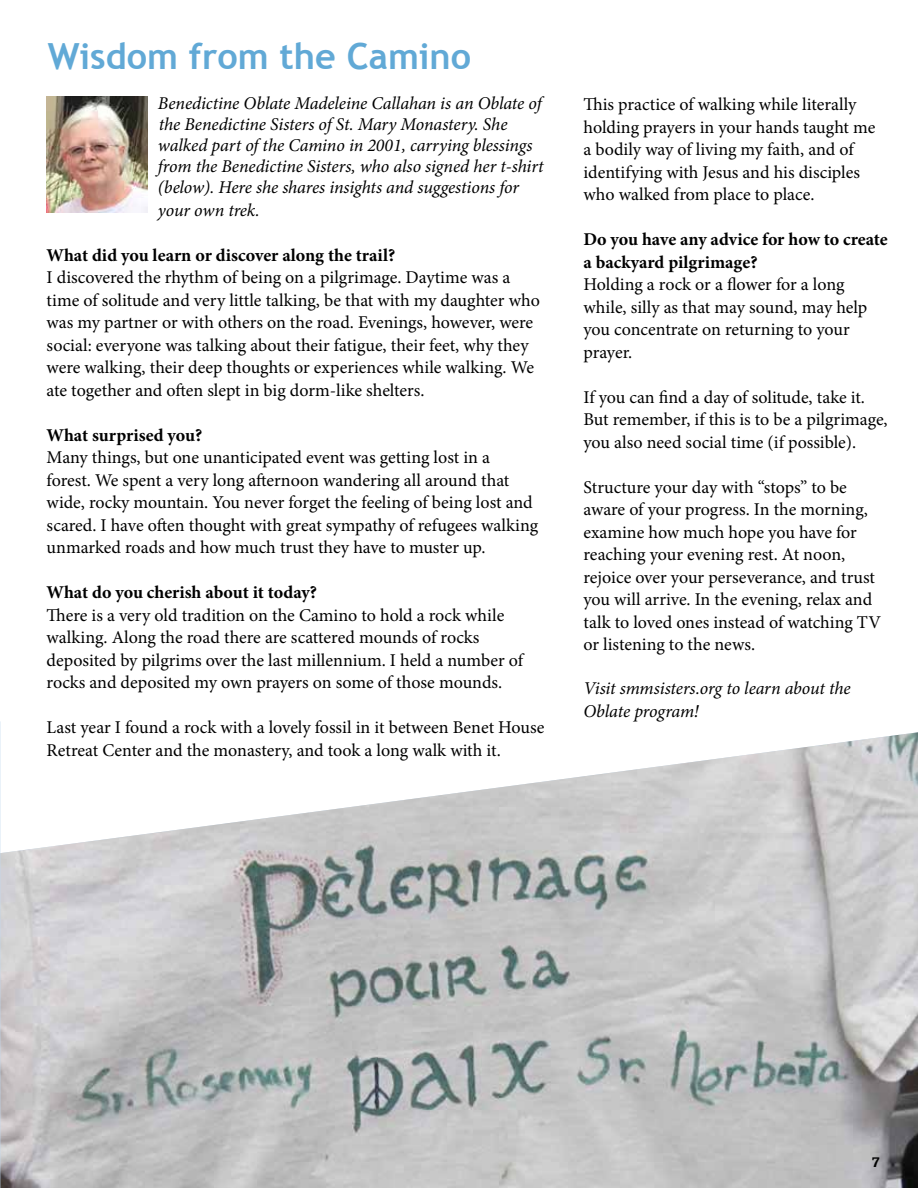
<style>
.page{position:relative;width:918px;height:1188px;background:#fff}
.page>*{position:absolute;margin:0;border:0;box-sizing:border-box;transform-origin:0 0}
.t1{font:700 36px "Trebuchet MS";color:#61a9d6}
.t2{font:18px/22.5px "Minion Pro";color:#000}
.t3{font:italic 18px/21.3px "Minion Pro";letter-spacing:-.01em;color:#000}
.t4{font:700 18px/22.5px "Minion Pro";color:#000}
.t5{font:700 15px "Kameron";color:#000}
</style>
<div class="page">
<img style="left:1px;top:732px;width:917px;height:456px">
<svg style="left:0;top:721px;width:1px;height:467px"></svg>
<img style="left:47px;top:96px;width:100px;height:117px">
<h1 class="t1" style="left:48px;top:33px;width:425px">Wisdom from the Camino</h1>
<p class="t3" style="left:158px;top:93px;width:387px">Benedictine Oblate Madeleine Callahan is an Oblate of the Benedictine Sisters of St. Mary Monastery. She walked part of the Camino in 2001, carrying blessings from the Benedictine Sisters, who also signed her t-shirt (below). Here she shares insights and suggestions for your own trek.</p>
<p class="t4" style="left:47px;top:243px;width:350px">What did you learn or discover along the trail?</p>
<p class="t2" style="left:47px;top:266px;width:495px">I discovered the rhythm of being on a pilgrimage. Daytime was a time of solitude and very little talking, be that with my daughter who was my partner or with others on the road. Evenings, however, were social: everyone was talking about their fatigue, their feet, why they were walking, their deep thoughts or experiences while walking. We ate together and often slept in big dorm-like shelters.</p>
<p class="t4" style="left:47px;top:423px;width:157px">What surprised you?</p>
<p class="t2" style="left:47px;top:446px;width:493px">Many things, but one unanticipated event was getting lost in a forest. We spent a very long afternoon wandering all around that wide, rocky mountain. You never forget the feeling of being lost and scared. I have often thought with great sympathy of refugees walking unmarked roads and how much trust they have to muster up.</p>
<p class="t4" style="left:47px;top:581px;width:272px">What do you cherish about it today?</p>
<p class="t2" style="left:47px;top:604px;width:478px">There is a very old tradition on the Camino to hold a rock while walking. Along the road there are scattered mounds of rocks deposited by pilgrims over the last millennium. I held a number of rocks and deposited my own prayers on some of those mounds.</p>
<p class="t2" style="left:47px;top:716px;width:499px">Last year I found a rock with a lovely fossil in it between Benet House<br>Retreat Center and the monastery, and took a long walk with it.</p>
<p class="t2" style="left:584px;top:93px;width:294px">This practice of walking while literally holding prayers in your hands taught me a bodily way of living my faith, and of identifying with Jesus and his disciples who walked from place to place.</p>
<p class="t4" style="left:584px;top:228px;width:306px">Do you have any advice for how to create a backyard pilgrimage?</p>
<p class="t2" style="left:584px;top:273px;width:285px">Holding a rock or a flower for a long while, silly as that may sound, may help you concentrate on returning to your prayer.</p>
<p class="t2" style="left:584px;top:386px;width:306px">If you can find a day of solitude, take it.<br>But remember, if this is to be a pilgrimage, you also need social time (if possible).</p>
<p class="t2" style="left:584px;top:476px;width:299px">Structure your day with “stops” to be aware of your progress. In the morning, examine how much hope you have for reaching your evening rest. At noon, rejoice over your perseverance, and trust you will arrive. In the evening, relax and talk to loved ones instead of watching TV or listening to the news.</p>
<p class="t3" style="left:584px;top:677px;width:269px;line-height:22.5px">Visit smmsisters.org to learn about the<br>Oblate program!</p>
<p class="t5" style="left:871px;top:1153px;width:11px">7</p>
</div>
